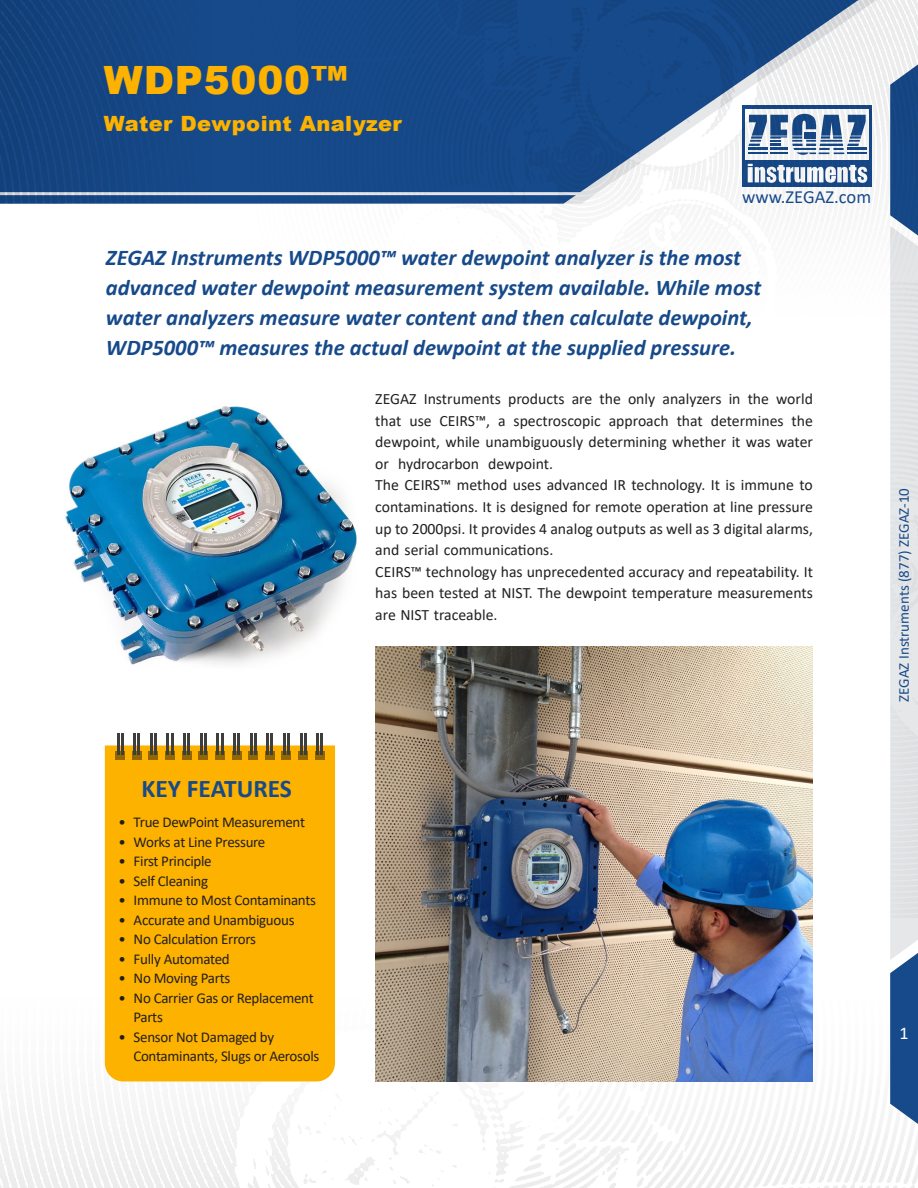
<style>
.page{position:relative;width:918px;height:1188px;background:#fff}
.page>*{position:absolute;margin:0;border:0;box-sizing:border-box;transform-origin:0 0}
.t1{font:900 39px "Arial";letter-spacing:.02em;color:#fdb200}
.t2{font:700 25.5px "Calibri";color:#174a8a}
.Paragraph_1{font:italic 700 22.5px/30px "Calibri";color:#174a8a}
.t3{font:900 21px "Arial";letter-spacing:.02em;color:#fdb200}
.t4{font:18.6px "Calibri";color:#174a8a}
.t5{font:18px "Calibri";color:#fff}
.Paragraph_1-2{font:15.75px/21.6px "Calibri";color:#231f20;text-align:justify}
.t6{font:15px "Calibri";letter-spacing:-.02em;color:#231f20}
.t7{font:15px "Calibri";color:#174a8a}
</style>
<div class="page">
<div style="left:211px;top:0;width:34px;height:204px;background:#174a8a"></div>
<hr style="left:0;top:192px;width:580px;height:3px;background:#e6e7e9">
<svg style="left:890px;top:917px;width:28px;height:207px;background:#5277a6"></svg>
<img style="left:245px;top:0;width:673px;height:321px">
<img style="left:0;top:0;width:211px;height:204px">
<img style="left:65px;top:406px;width:318px;height:259px">
<div style="left:105px;top:745px;width:230px;height:336px;background:#fdb200"></div>
<svg style="left:115px;top:751px;width:10px;height:9px"></svg>
<hr style="left:121px;top:734px;width:2px;height:21px;background:#3e3e3f">
<hr style="left:117px;top:734px;width:2px;height:21px;background:#3e3e3f">
<svg style="left:132px;top:751px;width:10px;height:9px"></svg>
<hr style="left:138px;top:734px;width:2px;height:21px;background:#3e3e3f">
<hr style="left:134px;top:734px;width:2px;height:21px;background:#3e3e3f">
<svg style="left:149px;top:751px;width:9px;height:9px"></svg>
<hr style="left:155px;top:734px;width:2px;height:21px;background:#3e3e3f">
<hr style="left:150px;top:734px;width:2px;height:21px;background:#3e3e3f">
<svg style="left:165px;top:751px;width:10px;height:9px"></svg>
<hr style="left:171px;top:734px;width:2px;height:21px;background:#3e3e3f">
<hr style="left:167px;top:734px;width:2px;height:21px;background:#3e3e3f">
<svg style="left:182px;top:751px;width:9px;height:9px"></svg>
<hr style="left:188px;top:734px;width:2px;height:21px;background:#3e3e3f">
<hr style="left:184px;top:734px;width:2px;height:21px;background:#3e3e3f">
<svg style="left:199px;top:751px;width:9px;height:9px"></svg>
<hr style="left:204px;top:734px;width:2px;height:21px;background:#3e3e3f">
<hr style="left:200px;top:734px;width:2px;height:21px;background:#3e3e3f">
<svg style="left:215px;top:751px;width:10px;height:9px"></svg>
<hr style="left:221px;top:734px;width:2px;height:21px;background:#3e3e3f">
<hr style="left:217px;top:734px;width:2px;height:21px;background:#3e3e3f">
<svg style="left:232px;top:751px;width:9px;height:9px"></svg>
<hr style="left:238px;top:734px;width:2px;height:21px;background:#3e3e3f">
<hr style="left:233px;top:734px;width:3px;height:21px;background:#3e3e3f">
<svg style="left:248px;top:751px;width:10px;height:9px"></svg>
<hr style="left:254px;top:734px;width:2px;height:21px;background:#3e3e3f">
<hr style="left:250px;top:734px;width:2px;height:21px;background:#3e3e3f">
<svg style="left:265px;top:751px;width:10px;height:9px"></svg>
<hr style="left:271px;top:734px;width:2px;height:21px;background:#3e3e3f">
<hr style="left:267px;top:734px;width:2px;height:21px;background:#3e3e3f">
<svg style="left:282px;top:751px;width:9px;height:9px"></svg>
<hr style="left:288px;top:734px;width:2px;height:21px;background:#3e3e3f">
<hr style="left:283px;top:734px;width:2px;height:21px;background:#3e3e3f">
<svg style="left:298px;top:751px;width:10px;height:9px"></svg>
<hr style="left:304px;top:734px;width:2px;height:21px;background:#3e3e3f">
<hr style="left:300px;top:734px;width:2px;height:21px;background:#3e3e3f">
<svg style="left:315px;top:751px;width:10px;height:9px"></svg>
<hr style="left:321px;top:734px;width:2px;height:21px;background:#3e3e3f">
<hr style="left:317px;top:734px;width:2px;height:21px;background:#3e3e3f">
<img style="left:375px;top:647px;width:438px;height:435px">
<h1 class="t1" style="left:104px;top:51px;width:246px">WDP5000TM</h1>
<h3 class="t3" style="left:104px;top:109px;width:300px">Water Dewpoint Analyzer</h3>
<p class="t4" style="left:742px;top:184px;width:131px">www.ZEGAZ.com</p>
<p class="Paragraph_1" style="left:106px;top:242px;width:657px">ZEGAZ Instruments WDP5000™ water dewpoint analyzer is the most advanced water dewpoint measurement system available. While most water analyzers measure water content and then calculate dewpoint, WDP5000™ measures the actual dewpoint at the supplied pressure.</p>
<p class="Paragraph_1-2" style="left:375px;top:388px;width:43px">ZEGAZ</p>
<p class="Paragraph_1-2" style="left:424px;top:388px;width:79px">Instruments</p>
<p class="Paragraph_1-2" style="left:508px;top:388px;width:58px">products</p>
<p class="Paragraph_1-2" style="left:572px;top:388px;width:22px">are</p>
<p class="Paragraph_1-2" style="left:600px;top:388px;width:23px">the</p>
<p class="Paragraph_1-2" style="left:628px;top:388px;width:29px">only</p>
<p class="Paragraph_1-2" style="left:662px;top:388px;width:61px">analyzers</p>
<p class="Paragraph_1-2" style="left:729px;top:388px;width:13px">in</p>
<p class="Paragraph_1-2" style="left:748px;top:388px;width:23px">the</p>
<p class="Paragraph_1-2" style="left:776px;top:388px;width:38px">world</p>
<p class="Paragraph_1-2" style="left:375px;top:409px;width:28px">that</p>
<p class="Paragraph_1-2" style="left:375px;top:431px;width:439px">dewpoint, while unambiguously determining whether it was water</p>
<p class="Paragraph_1-2" style="left:488px;top:452px;width:66px">dewpoint.</p>
<p class="Paragraph_1-2" style="left:609px;top:409px;width:62px">approach</p>
<p class="Paragraph_1-2" style="left:677px;top:409px;width:28px">that</p>
<p class="Paragraph_1-2" style="left:792px;top:409px;width:23px">the</p>
<p class="Paragraph_1-2" style="left:711px;top:409px;width:74px">determines</p>
<p class="Paragraph_1-2" style="left:514px;top:409px;width:89px">spectroscopic</p>
<p class="Paragraph_1-2" style="left:440px;top:409px;width:68px">CEIRS™ a,</p>
<p class="Paragraph_1-2" style="left:409px;top:409px;width:24px">use</p>
<p class="Paragraph_1-2" style="left:398px;top:452px;width:83px">hydrocarbon</p>
<p class="Paragraph_1-2" style="left:375px;top:452px;width:15px">or</p>
<p class="Paragraph_1-2" style="left:375px;top:474px;width:439px">The CEIRS™ method uses advanced IR technology. isIt immune to contaminations isIt. designed for remote operation at line pressure up to 2000psi It. provides 4 analog outputs as well as 3 digital alarms, and serial communications.</p>
<p class="Paragraph_1-2" style="left:375px;top:560px;width:439px">CEIRS™ technology has unprecedented accuracy and repeatability It. has been tested at NIST. The dewpoint temperature measurements are NIST traceable.</p>
<p class="t7" style="left:893px;top:702px;width:215px;rotate:-90deg">ZEGAZ Instruments (877) ZEGAZ-10</p>
<p class="t2" style="left:141px;top:770px;width:152px">KEY FEATURES</p>
<p class="t6" style="left:118px;top:812px;width:9px">•</p>
<p class="t6" style="left:134px;top:812px;width:173px">True DewPoint Measurement</p>
<p class="t6" style="left:118px;top:831px;width:9px">•</p>
<p class="t6" style="left:134px;top:831px;width:133px">Works at Line Pressure</p>
<p class="t6" style="left:118px;top:851px;width:9px">•</p>
<p class="t6" style="left:134px;top:851px;width:80px">First Principle</p>
<p class="t6" style="left:118px;top:870px;width:9px">•</p>
<p class="t6" style="left:134px;top:870px;width:76px">Self Cleaning</p>
<p class="t6" style="left:118px;top:890px;width:9px">•</p>
<p class="t6" style="left:134px;top:890px;width:184px">Immune to Most Contaminants</p>
<p class="t6" style="left:118px;top:909px;width:9px">•</p>
<p class="t6" style="left:134px;top:909px;width:162px">Accurate and Unambiguous</p>
<p class="t6" style="left:118px;top:929px;width:9px">•</p>
<p class="t6" style="left:134px;top:929px;width:124px">No Calculation Errors</p>
<p class="t6" style="left:118px;top:948px;width:9px">•</p>
<p class="t6" style="left:134px;top:948px;width:98px">Fully Automated</p>
<p class="t6" style="left:118px;top:968px;width:9px">•</p>
<p class="t6" style="left:134px;top:968px;width:98px">No Moving Parts</p>
<p class="t6" style="left:118px;top:987px;width:9px">•</p>
<p class="t6" style="left:134px;top:987px;width:182px">No Carrier Gas or Replacement</p>
<p class="t6" style="left:118px;top:1026px;width:9px">•</p>
<p class="t6" style="left:133px;top:1007px;width:31px">Parts</p>
<p class="t6" style="left:134px;top:1026px;width:142px">Sensor Not Damaged by</p>
<p class="t5" style="left:900px;top:1020px;width:11px">1</p>
<p class="t6" style="left:133px;top:1046px;width:188px">Contaminants, Slugs or Aerosols</p>
</div>
